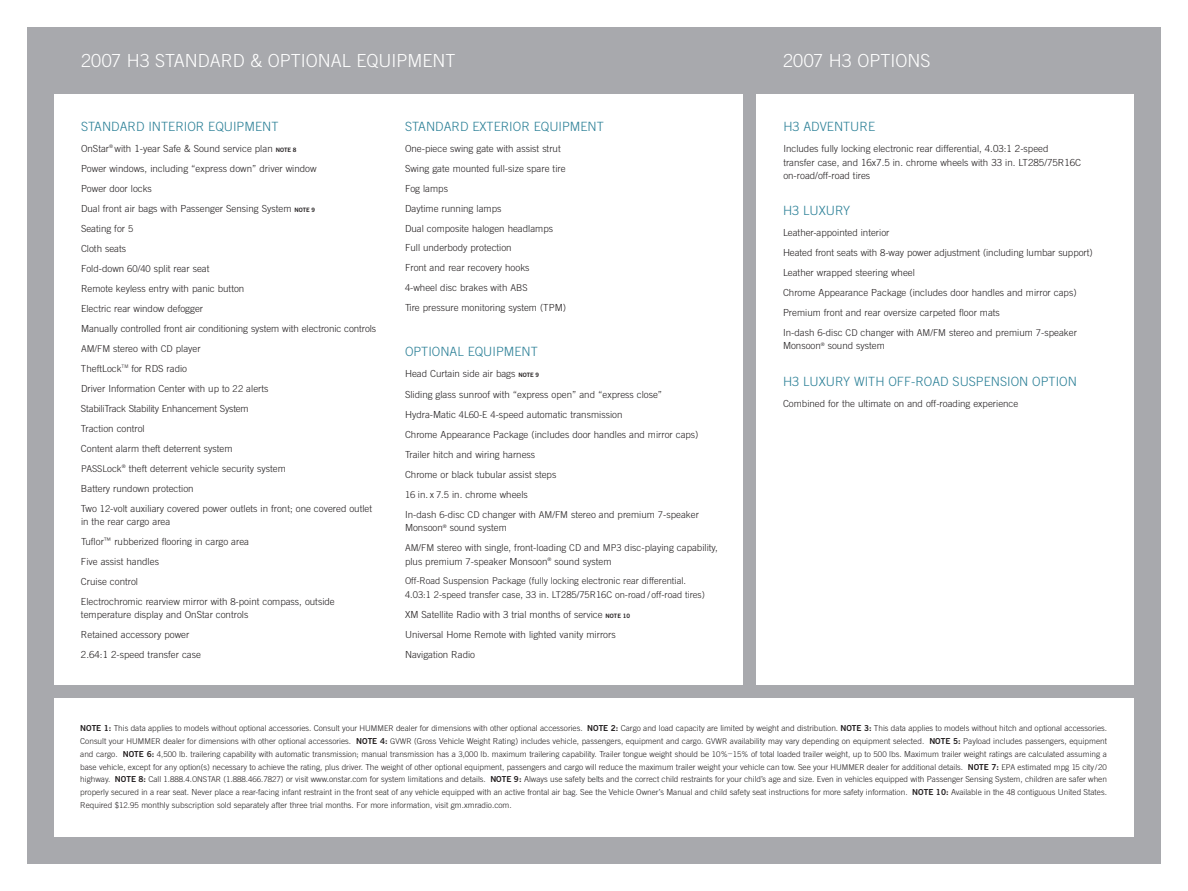
<style>
.page{position:relative;width:1188px;height:891px;background:#fff}
.page>*{position:absolute;margin:0;border:0;box-sizing:border-box;transform-origin:0 0}
.t1{font:300 18px "Trade Gothic";color:#fff}
.t2{font:300 12.75px "Trade Gothic";color:#2a7f96}
.t3{font:300 9.75px/20px "Trade Gothic";color:#231f20}
.t4{font:300 9.3px/13.5px "Trade Gothic";color:#231f20}
.t5{font:300 8.25px/12.8px "Trade Gothic";color:#231f20;text-align:justify}
.s1{font-family:"Trade Gothic Bold Two";font-weight:400;font-size:6px}
.s2{font-size:9.3px}
.s3{font-family:"Trade Gothic Bold Two";font-weight:400}
.s4{font-size:7.8px}
</style>
<div class="page">
<div style="left:27px;top:27px;width:1134px;height:837px;background:#a8a9ad"></div>
<div style="left:54px;top:94px;width:688px;height:591px;background:#fff"></div>
<div style="left:756px;top:94px;width:378px;height:591px;background:#fff"></div>
<div style="left:54px;top:698px;width:1080px;height:139px;background:#fff"></div>
<h1 class="t1" style="left:81px;top:54px;width:376px">2007 H3 STANDARD &amp; OPTIONAL EQUIPMENT</h1>
<h1 class="t1" style="left:783px;top:54px;width:149px">2007 H3 OPTIONS</h1>
<h2 class="t2" style="left:81px;top:122px;width:199px">STANDARD INTERIOR EQUIPMENT</h2>
<p class="t3" style="left:81px;top:139px;width:297px">OnStar<sup>®</sup> with 1-year Safe &amp; Sound service plan <span class="s1">NOTE 8<br></span>Power windows, including “express down” driver window<br>Power door locks<br>Dual front air bags with Passenger Sensing System <span class="s1">NOTE 9<br></span>Seating for <span class="s2">5<br></span>Cloth seats<br>Fold-down <span class="s2">60/40</span> split rear seat<br>Remote keyless entry with panic button<br>Electric rear window defogger<br>Manually controlled front air conditioning system with electronic controls <span class="s2">AM/FM</span> stereo with <span class="s2">CD</span> player<br>TheftLock<sup>TM</sup> for RDS radio<br>Driver Information Center with up to <span class="s2">22</span> alerts<br>StabiliTrack Stability Enhancement System<br>Traction control<br>Content alarm theft deterrent system<br><span class="s2">PASSL</span>ock<sup>®</sup> theft deterrent vehicle security system<br>Battery rundown protection<br>Two <span class="s2">12</span>-volt auxiliary covered power outlets in front; one covered outlet</p>
<p class="t3" style="left:81px;top:513px;width:255px">in the rear cargo area<br>Tuflor<sup>™</sup> rubberized flooring in cargo area<br>Five assist handles<br>Cruise control<br>Electrochromic rearview mirror with <span class="s2">8</span>-point compass, outside</p>
<p class="t3" style="left:81px;top:606px;width:169px">temperature display and OnStar controls<br>Retained accessory power<br>2.64:1 2-speed transfer case</p>
<h2 class="t2" style="left:405px;top:122px;width:200px">STANDARD EXTERIOR EQUIPMENT</h2>
<p class="t3" style="left:405px;top:139px;width:163px">One-piece swing gate with assist strut<br>Swing gate mounted full-size spare tire<br>Fog lamps<br>Daytime running lamps<br>Dual composite halogen headlamps<br>Full underbody protection<br>Front and rear recovery hooks<br><span class="s2">4</span>-wheel disc brakes with <span class="s2">ABS<br></span>Tire pressure monitoring system (TPM)</p>
<h2 class="t2" style="left:405px;top:347px;width:134px">OPTIONAL EQUIPMENT</h2>
<p class="t3" style="left:405px;top:364px;width:259px;line-height:21px">Head Curtain side air bags <span class="s1">NOTE 9<br></span>Sliding glass sunroof with “express open” and “express close”</p>
<p class="t3" style="left:405px;top:406px;width:295px">Hydra-Matic <span class="s2">4L60-E 4</span>-speed automatic transmission<br>Chrome Appearance Package (includes door handles and mirror caps)<br>Trailer hitch and wiring harness<br>Chrome or black tubular assist steps<br><span class="s2">16</span> in. x <span class="s2">7.5</span> in. chrome wheels<br>In-dash <span class="s2">6</span>-disc <span class="s2">CD</span> changer with <span class="s2">AM/FM</span> stereo and premium <span class="s2">7</span>-speaker</p>
<p class="t3" style="left:405px;top:519px;width:314px">Monsoon<sup>®</sup> sound system<br><span class="s2">AM/FM</span> stereo with single, front-loading <span class="s2">CD</span> and <span class="s2">MP3</span> disc-playing capability,</p>
<p class="t3" style="left:405px;top:552px;width:208px">plus premium <span class="s2">7</span>-speaker Monsoon<sup>®</sup> sound system</p>
<p class="t4" style="left:405px;top:575px;width:301px">Off-Road Suspension Package (fully locking electronic rear differential.<br>4.03:1 2-speed transfer case, 33 in. LT285/75R16C on-road / off-road tires)</p>
<p class="t3" style="left:405px;top:605px;width:227px">XM Satellite Radio with 3 trial months of service <span class="s1">NOTE 10<br></span>Universal Home Remote with lighted vanity mirrors<br>Navigation Radio</p>
<h2 class="t2" style="left:783px;top:122px;width:93px">H3 ADVENTURE</h2>
<p class="t3" style="left:783px;top:143px;width:299px;line-height:13.5px">Includes fully locking electronic rear differential, 4.03:1 2-speed transfer case, and 16x7.5 in. chrome wheels with 33 in. LT285/75R16C on-road/off-road tires</p>
<h2 class="t2" style="left:783px;top:206px;width:69px">H3 LUXURY</h2>
<p class="t3" style="left:783px;top:224px;width:311px">Leather-appointed interior<br>Heated front seats with <span class="s2">8</span>-way power adjustment (including lumbar support)<br>Leather wrapped steering wheel<br>Chrome Appearance Package (includes door handles and mirror caps)<br>Premium front and rear oversize carpeted floor mats<br>In-dash <span class="s2">6</span>-disc <span class="s2">CD</span> changer with <span class="s2">AM/FM</span> stereo and premium <span class="s2">7</span>-speaker</p>
<p class="t3" style="left:783px;top:337px;width:103px">Monsoon<sup>®</sup> sound system</p>
<h2 class="t2" style="left:783px;top:376px;width:295px">H3 LUXURY WITH OFF-ROAD SUSPENSION OPTION</h2>
<p class="t3" style="left:783px;top:394px;width:237px">Combined for the ultimate on and off-roading experience</p>
<p class="t5" style="left:80px;top:723px;width:1028px"><span class="s3">NOTE 1:</span> This data applies to models without optional accessories. Consult your <span class="s4">HUMMER</span> dealer for dimensions with other optional accessories. <span class="s3">NOTE 2:</span> Cargo and load capacity are limited by weight and distribution. <span class="s3">NOTE 3:</span> This data applies to models without hitch and optional accessories.<br>Consult your <span class="s4">HUMMER</span> dealer for dimensions with other optional accessories. <span class="s3">NOTE 4:</span> <span class="s4">GVWR</span> (Gross Vehicle Weight Rating) includes vehicle, passengers, equipment and cargo. <span class="s4">GVWR</span> availability may vary depending on equipment selected. <span class="s3">NOTE 5:</span> Payload includes passengers, equipment and cargo. <span class="s3">NOTE 6:</span> <span class="s4">4,500</span> lb. trailering capability with automatic transmission; manual transmission has a <span class="s4">3,000</span> lb. maximum trailering capability. Trailer tongue weight should be <span class="s4">10%</span>–<span class="s4">15%</span> of total loaded trailer weight, up to <span class="s4">500</span> lbs. Maximum trailer weight ratings are calculated assuming a base vehicle, except for any option(s) necessary to achieve the rating, plus driver. The weight of other optional equipment, passengers and cargo will reduce the maximum trailer weight your vehicle can tow. See your <span class="s4">HUMMER</span> dealer for additional details. <span class="s3">NOTE 7:</span> <span class="s4">EPA</span> estimated mpg <span class="s4">15</span> city<span class="s4">/20 </span>highway. <span class="s3">NOTE 8:</span> Call <span class="s4">1.888.4.ONSTAR</span> (<span class="s4">1.888.466.7827</span>) or visit www.onstar.com for system limitations and details. <span class="s3">NOTE 9:</span> Always use safety belts and the correct child restraints for your child’s age and size. Even in vehicles equipped with Passenger Sensing System, children are safer when properly secured in a rear seat. Never place a rear-facing infant restraint in the front seat of any vehicle equipped with an active frontal air bag. See the Vehicle Owner’s Manual and child safety seat instructions for more safety information. <span class="s3">NOTE 10:</span> Available in the <span class="s4">48</span> contiguous United States.<br>Required <span class="s4">$12.95</span> monthly subscription sold separately after three trial months. For more information, visit gm.xmradio.com.</p>
</div>
